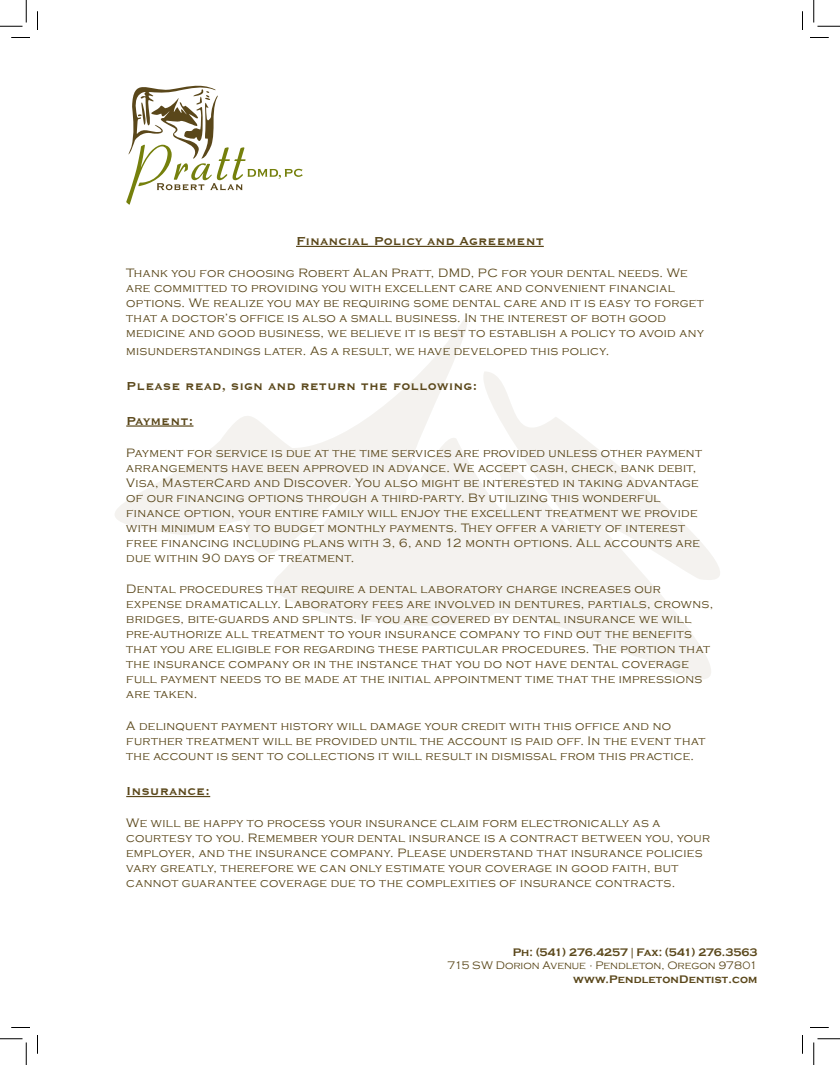
<style>
.page{position:relative;width:840px;height:1065px;background:#fff}
.page>*{position:absolute;margin:0;border:0;box-sizing:border-box;transform-origin:0 0}
.t1{font:700 15px "Copperplate Gothic BT";color:#5a471a}
.t2{font:300 12.5px/15px "Copperplate Gothic";letter-spacing:.025em;color:#5a471a}
.t3{font:700 11.25px "Copperplate Gothic";letter-spacing:.01em;color:#5a471a}
.t4{font:300 11.25px "Copperplate Gothic";color:#5a471a}
.s1{font-family:"Arial";font-weight:400}
</style>
<div class="page">
<svg style="left:115px;top:319px;width:605px;height:360px"></svg>
<hr style="left:296px;top:246px;width:248px;height:1px;background:#5a471a">
<hr style="left:126px;top:425px;width:68px;height:2px;background:#5a471a">
<hr style="left:126px;top:796px;width:84px;height:1px;background:#5a471a">
<svg style="left:126px;top:85px;width:177px;height:120px"></svg>
<svg style="left:11px;top:37px;width:19px;height:1px"></svg>
<svg style="left:810px;top:37px;width:19px;height:1px"></svg>
<svg style="left:11px;top:1027px;width:19px;height:1px"></svg>
<svg style="left:810px;top:1027px;width:19px;height:1px"></svg>
<svg style="left:37px;top:11px;width:1px;height:19px"></svg>
<svg style="left:37px;top:1035px;width:1px;height:19px"></svg>
<svg style="left:802px;top:11px;width:1px;height:19px"></svg>
<svg style="left:802px;top:1035px;width:1px;height:19px"></svg>
<svg style="left:0;top:0;width:27px;height:27px"></svg>
<svg style="left:0;top:1039px;width:27px;height:26px"></svg>
<svg style="left:814px;top:0;width:26px;height:27px"></svg>
<svg style="left:814px;top:1039px;width:26px;height:26px"></svg>
<p class="t1" style="left:296px;top:233px;width:249px">Financial Policy and Agreement</p>
<p class="t2" style="left:126px;top:266px;width:579px">Thank you for choosing Robert Alan Pratt, DMD, PC for your dental needs. We are committed to providing you with excellent care and convenient financial options. We realize you may be requiring some dental care and it is easy to forget that a doctor’s office is also a small business. In the interest of both good medicine and good business, we believe it is best to establish a policy to avoid any</p>
<p class="t2" style="left:126px;top:344px;width:485px">misunderstandings later. As a result, we have developed this policy.</p>
<p class="t1" style="left:126px;top:378px;width:353px">Please read, sign and return the following:</p>
<p class="t1" style="left:126px;top:413px;width:69px">Payment:</p>
<p class="t2" style="left:126px;top:445px;width:577px">Payment for service is due at the time services are provided unless other payment arrangements have been approved in advance. We accept cash, check, bank debit, Visa, MasterCard and Discover. You also might be interested in taking advantage of our financing options through a third-party. By utilizing this wonderful finance option, your entire family will enjoy the excellent treatment we provide with minimum easy to budget monthly payments. They offer a variety of interest free financing including plans with 3, 6, and 12 month options. All accounts are due within 90 days of treatment.</p>
<p class="t2" style="left:126px;top:582px;width:589px">Dental procedures that require a dental laboratory charge increases our expense dramatically. Laboratory fees are involved in dentures, partials, crowns, bridges, bite-guards and splints. If you are covered by dental insurance we will pre-authorize all treatment to your insurance company to find out the benefits that you are eligible for regarding these particular procedures. The portion that the insurance company or in the instance that you do not have dental coverage full payment needs to be made at the initial appointment time that the impressions are taken.</p>
<p class="t2" style="left:126px;top:719px;width:581px">A delinquent payment history will damage your credit with this office and no further treatment will be provided until the account is paid off. In the event that the account is sent to collections it will result in dismissal from this practice.</p>
<p class="t1" style="left:126px;top:783px;width:86px">Insurance:</p>
<p class="t2" style="left:126px;top:816px;width:585px">We will be happy to process your insurance claim form electronically as a courtesy to you. Remember your dental insurance is a contract between you, your employer, and the insurance company. Please understand that insurance policies vary greatly, therefore we can only estimate your coverage in good faith, but cannot guarantee coverage due to the complexities of insurance contracts.</p>
<p class="t3" style="left:513px;top:946px;width:246px">Ph: (541) 276.4257 <span class="s1">|</span> Fax: (541) 276.3563</p>
<p class="t4" style="left:447px;top:960px;width:312px">715 SW Dorion Avenue · Pendleton, Oregon 97801</p>
<p class="t3" style="left:573px;top:973px;width:186px">www.PendletonDentist.com</p>
</div>
